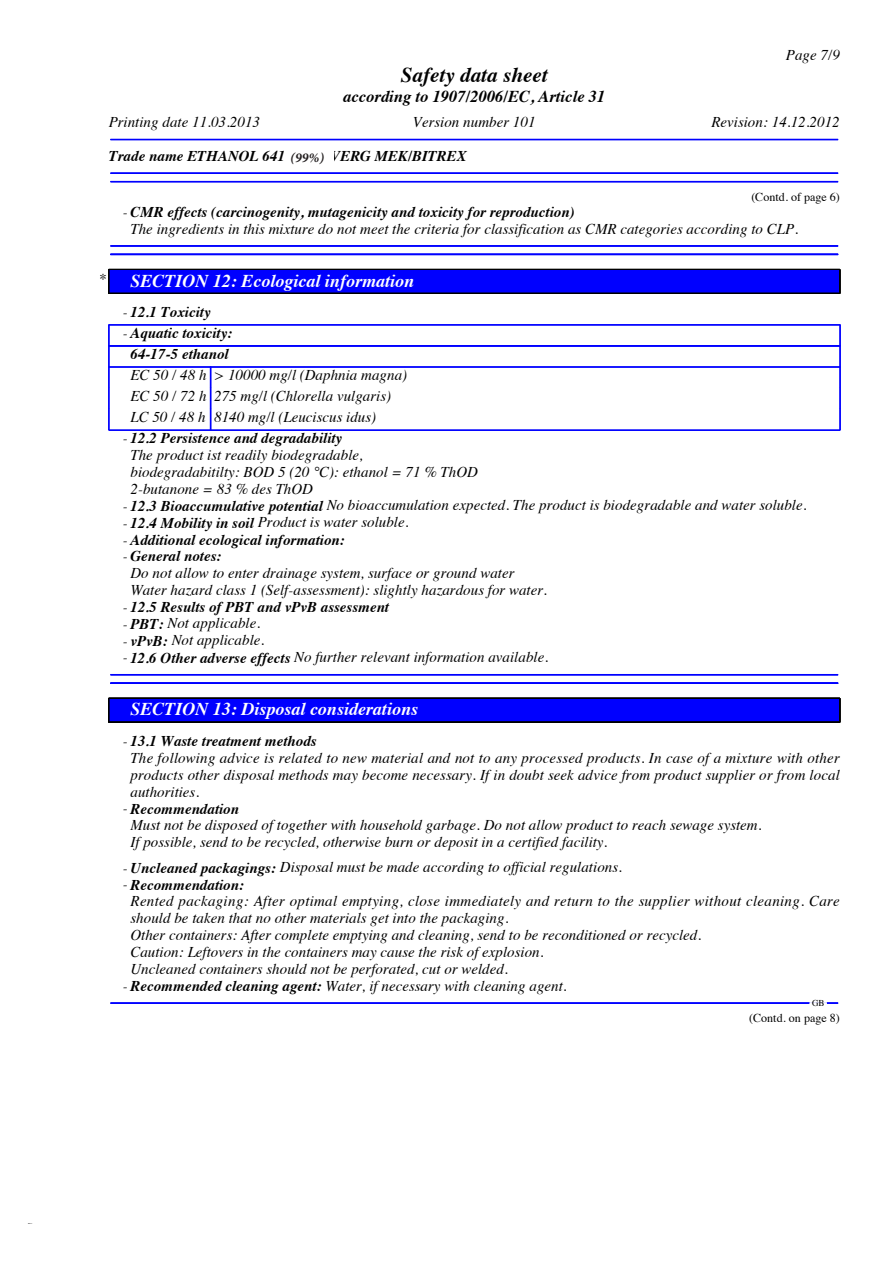
<style>
.page{position:relative;width:893px;height:1263px;background:#fff}
.page>*{position:absolute;margin:0;border:0;box-sizing:border-box;transform-origin:0 0}
.t1{font:italic 700 21px "Times";color:#000}
.t2{font:italic 700 18px "Times";color:#fff}
.t3{font:italic 700 16.5px "Times";color:#000}
.t4{font:italic 15px/16.8px "Times";letter-spacing:.005em;color:#000}
.t5{font:italic 700 15px/20.9px "Times";color:#000;text-align:center}
.t6{font:italic 700 13.5px "Minion Pro";color:#231f20}
.t7{font:12px "Times";letter-spacing:.005em;color:#000}
.t8{font:9px "Times";color:#000}
.s1{font-weight:700}
.s2{font-weight:400}
</style>
<div class="page">
<hr style="left:110px;top:139px;width:728px;height:1px;background:#00f">
<hr style="left:110px;top:140px;width:728px;height:1px;background:#00f">
<hr style="left:110px;top:173px;width:728px;height:1px;background:#00f">
<hr style="left:110px;top:181px;width:728px;height:1px;background:#00f">
<hr style="left:110px;top:182px;width:728px;height:1px;background:#00f">
<hr style="left:110px;top:245px;width:728px;height:1px;background:#00f">
<hr style="left:110px;top:246px;width:728px;height:1px;background:#00f">
<div style="left:109px;top:269px;width:731px;height:24px;background:#00f"></div>
<hr style="left:109px;top:269px;width:731px;height:1px;background:#000">
<hr style="left:109px;top:293px;width:731px;height:1px;background:#000">
<svg style="left:108px;top:269px;width:1px;height:25px"></svg>
<svg style="left:840px;top:269px;width:1px;height:25px"></svg>
<hr style="left:109px;top:324px;width:731px;height:1px;background:#00f">
<hr style="left:109px;top:325px;width:731px;height:1px;background:#00f">
<hr style="left:109px;top:345px;width:731px;height:1px;background:#00f">
<hr style="left:109px;top:346px;width:731px;height:1px;background:#00f">
<hr style="left:109px;top:367px;width:731px;height:1px;background:#00f">
<hr style="left:109px;top:430px;width:731px;height:1px;background:#00f">
<svg style="left:108px;top:325px;width:2px;height:105px"></svg>
<svg style="left:840px;top:325px;width:1px;height:105px"></svg>
<svg style="left:210px;top:368px;width:1px;height:62px"></svg>
<hr style="left:110px;top:254px;width:728px;height:1px;background:#00f">
<hr style="left:110px;top:674px;width:728px;height:1px;background:#00f">
<hr style="left:110px;top:675px;width:728px;height:1px;background:#00f">
<div style="left:109px;top:698px;width:731px;height:24px;background:#00f"></div>
<hr style="left:109px;top:698px;width:731px;height:1px;background:#000">
<hr style="left:109px;top:722px;width:731px;height:1px;background:#000">
<svg style="left:108px;top:698px;width:1px;height:24px"></svg>
<svg style="left:840px;top:698px;width:1px;height:24px"></svg>
<hr style="left:110px;top:683px;width:728px;height:1px;background:#00f">
<hr style="left:110px;top:1002px;width:728px;height:1px;background:#00f">
<hr style="left:110px;top:1003px;width:728px;height:1px;background:#00f">
<svg style="left:810px;top:1002px;width:17px;height:2px"></svg>
<h1 class="t1" style="left:401px;top:56px;width:148px">Safety data sheet</h1>
<p class="t3" style="left:343px;top:81px;width:264px">according to 1907/2006/EC, Article 31</p>
<p class="t4" style="left:786px;top:46px;width:55px">Page 7/9</p>
<p class="t4" style="left:109px;top:113px;width:153px">Printing date 11.03.2013</p>
<p class="t4" style="left:413px;top:113px;width:124px">Version number 101</p>
<p class="t4" style="left:711px;top:113px;width:130px">Revision: 14.12.2012</p>
<p class="t5" style="left:109px;top:144px;width:360px">Trade name ETHANOL 641 (96%) VERG MEK/BITREX</p>
<p class="t7" style="left:751px;top:185px;width:90px">(Contd. of page 6)</p>
<p class="t4" style="left:130px;top:203px;width:669px;text-indent:-8px">- <span class="s1">CMR effects (carcinogenity, mutagenicity and toxicity for reproduction)<br></span>The ingredients in this mixture do not meet the criteria for classification as CMR categories according to CLP.</p>
<p class="t2" style="left:99px;top:264px;width:317px"><sup>*</sup> SECTION 12: Ecological information</p>
<p class="t5" style="left:123px;top:300px;width:89px"><span class="s2">-</span> 12.1 Toxicity</p>
<p class="t5" style="left:123px;top:321px;width:111px"><span class="s2">-</span> Aquatic toxicity:<br>64-17-5 ethanol</p>
<p class="t4" style="left:130px;top:363px;width:278px;line-height:21px">EC 50 / 48 h &gt; 10000 mg/l (Daphnia magna)<br>EC 50 / 72 h 275 mg/l (Chlorella vulgaris)<br>LC 50 / 48 h 8140 mg/l (Leuciscus idus)</p>
<p class="t4" style="left:130px;top:429px;width:349px;text-indent:-8px">- <span class="s1">12.2 Persistence and degradability<br></span>The product ist readily biodegradable,<br>biodegradabitilty: BOD 5 (20 °C): ethanol = 71 % ThOD 2-butanone = 83 % des ThOD</p>
<p class="t4" style="left:123px;top:496px;width:685px">- <span class="s1">12.3 Bioaccumulative potential</span> No bioaccumulation expected. The product is biodegradable and water soluble.</p>
<p class="t4" style="left:123px;top:513px;width:287px">- <span class="s1">12.4 Mobility in soil</span> Product is water soluble.</p>
<p class="t5" style="left:123px;top:528px;width:223px"><span class="s2">-</span> Additional ecological information:</p>
<p class="t4" style="left:130px;top:547px;width:418px;text-indent:-8px">- <span class="s1">General notes:<br></span>Do not allow to enter drainage system, surface or ground water<br>Water hazard class 1 (Self-assessment): slightly hazardous for water.</p>
<p class="t5" style="left:123px;top:595px;width:268px"><span class="s2">-</span> 12.5 Results of PBT and vPvB assessment</p>
<p class="t4" style="left:123px;top:614px;width:139px">- <span class="s1">PBT:</span> Not applicable.</p>
<p class="t4" style="left:123px;top:631px;width:143px">- <span class="s1">vPvB:</span> Not applicable.</p>
<p class="t4" style="left:123px;top:648px;width:427px">- <span class="s1">12.6 Other adverse effects</span> No further relevant information available.</p>
<p class="t2" style="left:130px;top:692px;width:289px">SECTION 13: Disposal considerations</p>
<p class="t4" style="left:130px;top:732px;width:711px;text-indent:-8px">- <span class="s1">13.1 Waste treatment methods<br></span>The following advice is related to new material and not to any processed products. In case of a mixture with other products other disposal methods may become necessary. If in doubt seek advice from product supplier or from local authorities.</p>
<p class="t4" style="left:130px;top:799px;width:632px;text-indent:-8px">- <span class="s1">Recommendation<br></span>Must not be disposed of together with household garbage. Do not allow product to reach sewage system.<br>If possible, send to be recycled, otherwise burn or deposit in a certified facility.</p>
<p class="t4" style="left:123px;top:858px;width:501px">- <span class="s1">Uncleaned packagings:</span> Disposal must be made according to official regulations.</p>
<p class="t4" style="left:130px;top:875px;width:711px;text-indent:-8px">- <span class="s1">Recommendation:<br></span>Rented packaging: After optimal emptying, close immediately and return to the supplier without cleaning. Care should be taken that no other materials get into the packaging.<br>Other containers: After complete emptying and cleaning, send to be reconditioned or recycled.<br>Caution: Leftovers in the containers may cause the risk of explosion.<br>Uncleaned containers should not be perforated, cut or welded.</p>
<p class="t4" style="left:123px;top:976px;width:445px">- <span class="s1">Recommended cleaning agent:</span> Water, if necessary with cleaning agent.</p>
<p class="t8" style="left:812px;top:995px;width:14px">GB</p>
<p class="t7" style="left:749px;top:1007px;width:92px">(Contd. on page 8)</p>
<p class="t6" style="left:290px;top:148px;width:35px">(99%)</p>
</div>
